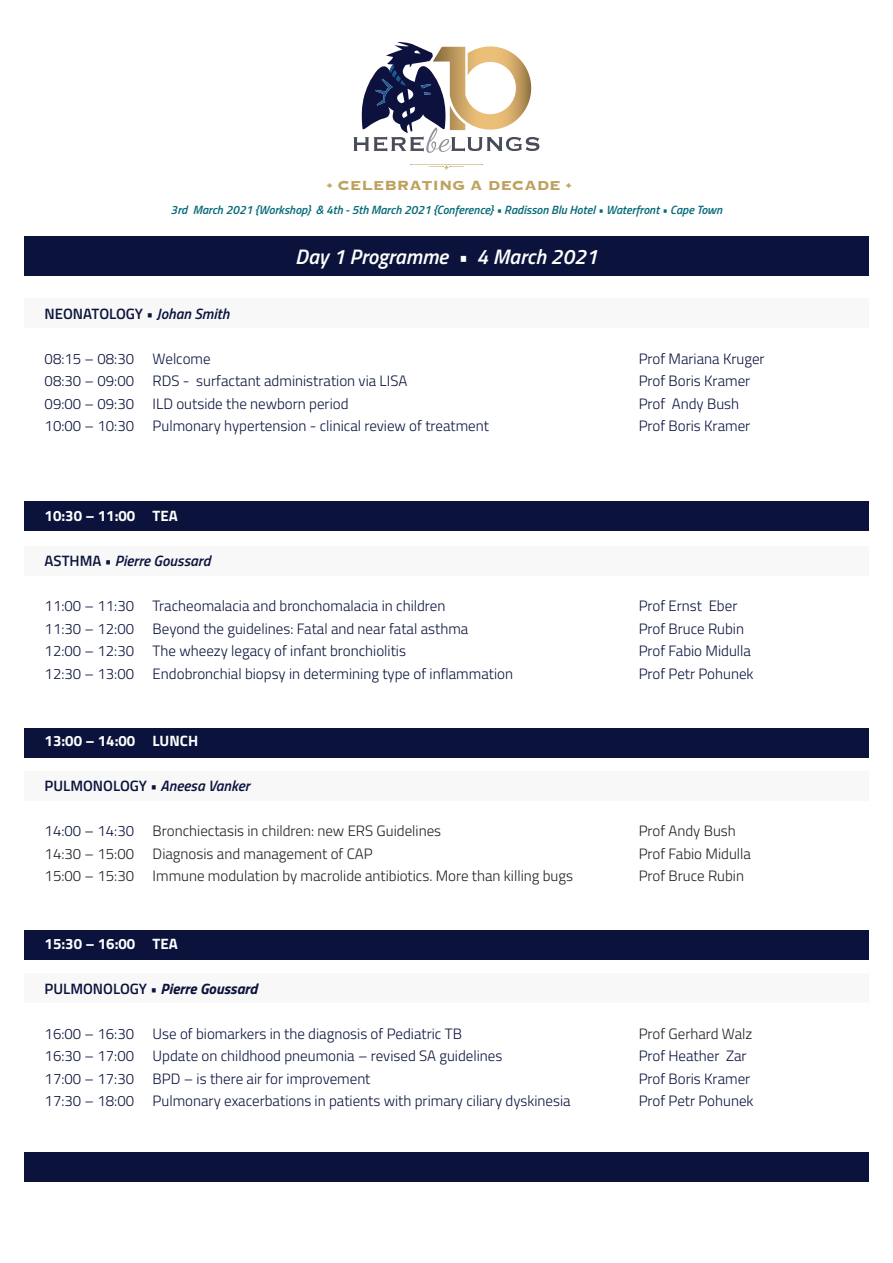
<style>
.page{position:relative;width:893px;height:1263px;background:#fff}
.page>*{position:absolute;margin:0;border:0;box-sizing:border-box;transform-origin:0 0}
.t1{font:italic 600 21px "Titillium Web";color:#fff}
.t2{font:700 17.25px "Copperplate";color:#bda15d}
.t3{font:300 15px "Titillium Web";color:#0b133c}
.t4{font:300 15px "Titillium Web";color:#231f20}
.t5{font:600 15px "Titillium Web";color:#0b133c}
.t6{font:700 15px "Titillium Web";color:#fff}
.t7{font:italic 700 15px "Titillium Web";color:#0b133c}
.t8{font:italic 600 15px "Titillium Web";color:#0b133c}
.t9{font:italic 600 12px "Titillium Web";color:#076b78}
.s1{font-style:italic}
.s2{font-style:normal}
.s3{color:#0b133c}
.s4{font-weight:600;font-style:normal}
</style>
<div class="page">
<div style="left:24px;top:930px;width:845px;height:30px;background:#0b133c"></div>
<div style="left:24px;top:1152px;width:845px;height:30px;background:#0b133c"></div>
<div style="left:24px;top:236px;width:845px;height:39px;background:#0b133c"></div>
<div style="left:24px;top:298px;width:845px;height:30px;background:#f8f8f9"></div>
<div style="left:24px;top:501px;width:845px;height:30px;background:#0b133c"></div>
<div style="left:24px;top:728px;width:845px;height:30px;background:#0b133c"></div>
<div style="left:24px;top:546px;width:845px;height:30px;background:#f8f8f9"></div>
<div style="left:24px;top:771px;width:845px;height:30px;background:#f8f8f9"></div>
<div style="left:24px;top:973px;width:845px;height:30px;background:#f8f8f9"></div>
<svg style="left:354px;top:42px;width:185px;height:111px"></svg>
<svg style="left:410px;top:164px;width:73px;height:5px"></svg>
<p class="t2" style="left:327px;top:174px;width:246px">• CELEBRATING A DECADE •</p>
<p class="t9" style="left:171px;top:200px;width:553px">3rd March 2021 {Workshop} &amp; 4th - 5th March 2021 {Conference} • Radisson Blu Hotel • Waterfront • Cape Town</p>
<p class="t1" style="left:295px;top:241px;width:304px">Day 1 Programme • 4 March 2021</p>
<p class="t5" style="left:45px;top:302px;width:186px">NEONATOLOGY • <span class="s1">Johan Smith</span></p>
<p class="t3" style="left:45px;top:348px;width:168px">08:15 – 08:30 Welcome</p>
<p class="t3" style="left:639px;top:348px;width:128px">Prof Mariana Kruger</p>
<p class="t3" style="left:45px;top:370px;width:364px">08:30 – 09:00 RDS - surfactant administration via LISA</p>
<p class="t3" style="left:639px;top:370px;width:113px">Prof Boris Kramer</p>
<p class="t3" style="left:45px;top:393px;width:305px">09:00 – 09:30 ILD outside the newborn period</p>
<p class="t3" style="left:639px;top:393px;width:102px">Prof Andy Bush</p>
<p class="t3" style="left:45px;top:415px;width:446px">10:00 – 10:30 Pulmonary hypertension - clinical review of treatment</p>
<p class="t3" style="left:639px;top:415px;width:113px">Prof Boris Kramer</p>
<p class="t6" style="left:45px;top:505px;width:135px">10:30 – 11:00 TEA</p>
<p class="t8" style="left:45px;top:550px;width:167px"><span class="s2">ASTHMA •</span> Pierre Goussard</p>
<p class="t3" style="left:45px;top:595px;width:402px">11:00 – 11:30 Tracheomalacia and bronchomalacia in children</p>
<p class="t3" style="left:639px;top:595px;width:100px">Prof Ernst Eber</p>
<p class="t3" style="left:45px;top:618px;width:425px">11:30 – 12:00 Beyond the guidelines: Fatal and near fatal asthma</p>
<p class="t3" style="left:639px;top:618px;width:107px">Prof Bruce Rubin</p>
<p class="t3" style="left:45px;top:640px;width:363px">12:00 – 12:30 The wheezy legacy of infant bronchiolitis</p>
<p class="t3" style="left:639px;top:640px;width:114px">Prof Fabio Midulla</p>
<p class="t3" style="left:45px;top:663px;width:470px">12:30 – 13:00 Endobronchial biopsy in determining type of inflammation</p>
<p class="t3" style="left:639px;top:663px;width:116px">Prof Petr Pohunek</p>
<p class="t6" style="left:45px;top:730px;width:155px">13:00 – 14:00 LUNCH</p>
<p class="t5" style="left:45px;top:775px;width:207px">PULMONOLOGY • <span class="s1">Aneesa Vanker</span></p>
<p class="t4" style="left:45px;top:820px;width:398px"><span class="s3">14:00 – 14:30</span> Bronchiectasis in children: new ERS Guidelines</p>
<p class="t4" style="left:639px;top:820px;width:99px">Prof Andy Bush</p>
<p class="t4" style="left:45px;top:843px;width:330px">14:30 – 15:00 Diagnosis and management of CAP</p>
<p class="t4" style="left:639px;top:843px;width:114px">Prof Fabio Midulla</p>
<p class="t4" style="left:45px;top:865px;width:530px">15:00 – 15:30 Immune modulation by macrolide antibiotics. More than killing bugs</p>
<p class="t4" style="left:639px;top:865px;width:107px">Prof Bruce Rubin</p>
<p class="t6" style="left:45px;top:932px;width:135px">15:30 – 16:00 TEA</p>
<p class="t7" style="left:45px;top:977px;width:214px"><span class="s4">PULMONOLOGY •</span> Pierre Goussard</p>
<p class="t3" style="left:45px;top:1023px;width:419px">16:00 – 16:30 Use of biomarkers in the diagnosis of Pediatric TB</p>
<p class="t4" style="left:639px;top:1023px;width:115px">Prof Gerhard Walz</p>
<p class="t3" style="left:45px;top:1045px;width:459px">16:30 – 17:00 Update on childhood pneumonia – revised SA guidelines</p>
<p class="t3" style="left:639px;top:1045px;width:110px">Prof Heather Zar</p>
<p class="t3" style="left:45px;top:1068px;width:327px">17:00 – 17:30 BPD – is there air for improvement</p>
<p class="t3" style="left:639px;top:1068px;width:113px">Prof Boris Kramer</p>
<p class="t3" style="left:45px;top:1090px;width:527px">17:30 – 18:00 Pulmonary exacerbations in patients with primary ciliary dyskinesia</p>
<p class="t3" style="left:639px;top:1090px;width:116px">Prof Petr Pohunek</p>
</div>
